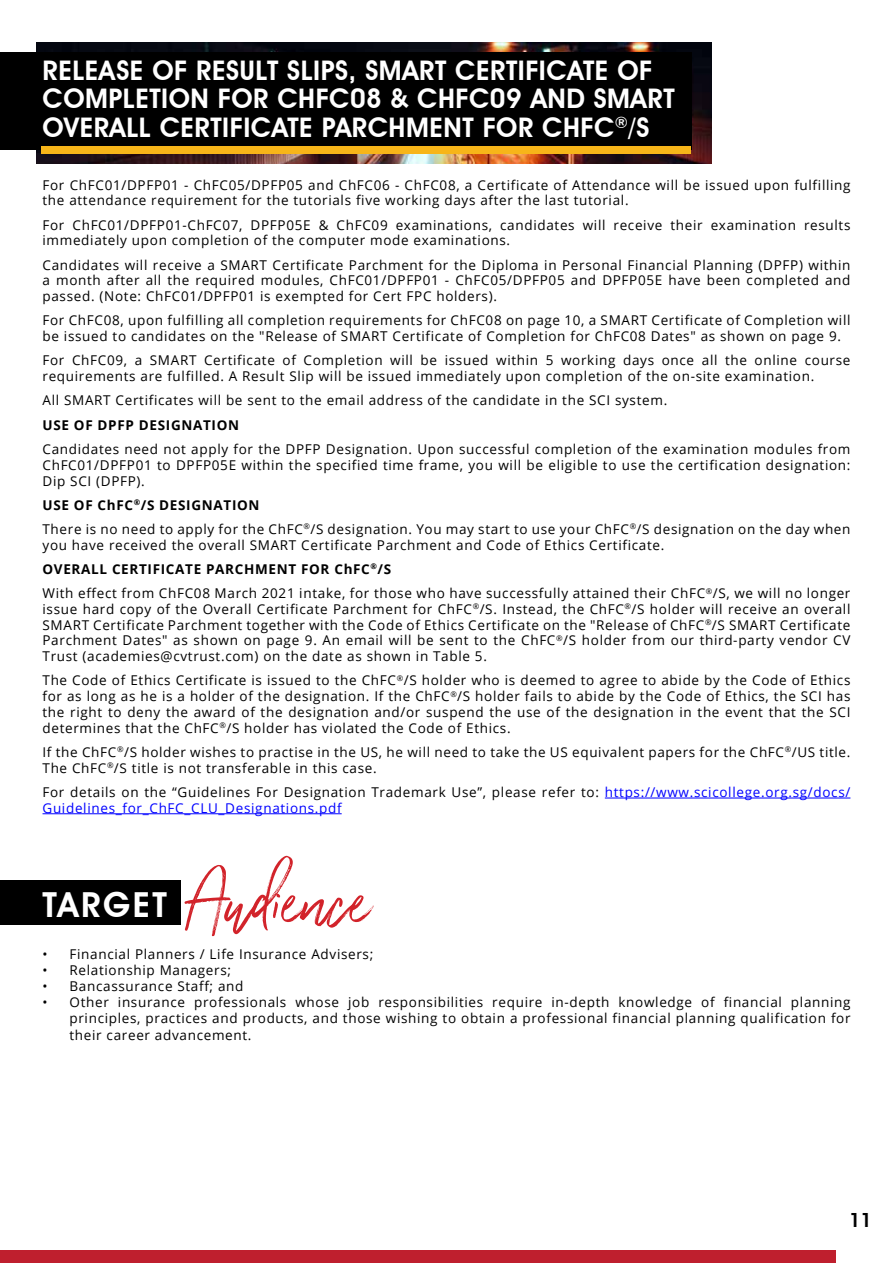
<style>
.page{position:relative;width:893px;height:1263px;background:#fff}
.page>*{position:absolute;margin:0;border:0;box-sizing:border-box;transform-origin:0 0}
.t1{font:118.5px "Wilderness Typeface";color:#d2232a}
.t2{font:600 34.5px "Avant Garde IT Cby BT";letter-spacing:.07em;color:#fff}
.t3{font:600 27px/28.5px "Avant Garde IT Cby BT";letter-spacing:.02em;color:#fff}
.t4{font:600 19.5px "Avant Garde IT Cby BT";color:#000}
.t5{font:13.5px/15.8px "Open Sans";letter-spacing:.05em;color:#000}
.t6{font:13.5px/15.8px "Open Sans";letter-spacing:.05em;color:#00f}
.t7{font:700 13.5px "Open Sans";letter-spacing:.05em;color:#000}
.s1{font-weight:700}
.s2{color:#000}
</style>
<div class="page">
<div style="left:0;top:1250px;width:835px;height:13px;background:#bf1f2e"></div>
<img style="left:37px;top:42px;width:675px;height:122px">
<div style="left:0;top:52px;width:691px;height:98px;background:#000"></div>
<div style="left:41px;top:146px;width:650px;height:8px;background:#f7b519"></div>
<div style="left:0;top:880px;width:181px;height:45px;background:#000"></div>
<hr style="left:605px;top:798px;width:245px;height:1px;background:#00f">
<hr style="left:43px;top:813px;width:299px;height:1px;background:#00f">
<h3 class="t3" style="left:43px;top:56px;width:634px">RELEASE OF RESULT SLIPS, SMART CERTIFICATE OF<br>COMPLETION FOR CHFC08 &amp; CHFC09 AND SMART<br>OVERALL CERTIFICATE PARCHMENT FOR CHFC<sup>®</sup>/S</h3>
<p class="t5" style="left:43px;top:176px;width:810px">For ChFC01/DPFP01 - ChFC05/DPFP05 and ChFC06 - ChFC08, a Certificate of Attendance will be issued upon fulfilling the attendance requirement for the tutorials five working days after the last tutorial.</p>
<p class="t5" style="left:43px;top:216px;width:809px">For ChFC01/DPFP01-ChFC07, DPFP05E &amp; ChFC09 examinations, candidates will receive their examination results immediately upon completion of the computer mode examinations.</p>
<p class="t5" style="left:43px;top:257px;width:809px;text-align:justify">Candidates will receive a SMART Certificate Parchment for the Diploma in Personal Financial Planning (DPFP) within a month after all the required modules, ChFC01/DPFP01 - ChFC05/DPFP05 and DPFP05E have been completed and passed. (Note: ChFC01/DPFP01 is exempted for Cert FPC holders).</p>
<p class="t5" style="left:43px;top:312px;width:809px">For ChFC08, upon fulfilling all completion requirements for ChFC08 on page 10, a SMART Certificate of Completion will be issued to candidates on the "Release of SMART Certificate of Completion for ChFC08 Dates" as shown on page 9.</p>
<p class="t5" style="left:43px;top:352px;width:809px">For ChFC09, a SMART Certificate of Completion will be issued within 5 working days once all the online course requirements are fulfilled. A Result Slip will be issued immediately upon completion of the on-site examination.</p>
<p class="t5" style="left:43px;top:392px;width:626px">All SMART Certificates will be sent to the email address of the candidate in the SCI system.</p>
<p class="t7" style="left:43px;top:415px;width:198px">USE OF DPFP DESIGNATION</p>
<p class="t5" style="left:43px;top:441px;width:809px;text-align:justify">Candidates need not apply for the DPFP Designation. Upon successful completion of the examination modules from ChFC01/DPFP01 to DPFP05E within the specified time frame, you will be eligible to use the certification designation:<br>Dip SCI (DPFP).</p>
<p class="t5" style="left:43px;top:492px;width:809px;line-height:24.3px"><span class="s1">USE OF ChFC</span><sup>®</sup><span class="s1">/S DESIGNATION<br></span>There is no need to apply for the ChFC<sup>®</sup>/S designation. You may start to use your ChFC<sup>®</sup>/S designation on the day when</p>
<p class="t5" style="left:43px;top:532px;width:809px;line-height:24.3px">you have received the overall SMART Certificate Parchment and Code of Ethics Certificate.<br><span class="s1">OVERALL CERTIFICATE PARCHMENT FOR ChFC</span><sup>®</sup><span class="s1">/S<br></span>With effect from ChFC08 March 2021 intake, for those who have successfully attained their ChFC<sup>®</sup>/S, we will no longer</p>
<p class="t5" style="left:43px;top:601px;width:809px;text-align:justify">issue hard copy of the Overall Certificate Parchment for ChFC<sup>®</sup>/S. Instead, the ChFC<sup>®</sup>/S holder will receive an overall SMART Certificate Parchment together with the Code of Ethics Certificate on the "Release of ChFC<sup>®</sup>/S SMART Certificate Parchment Dates" as shown on page 9. An email will be sent to the ChFC<sup>®</sup>/S holder from our third-party vendor CV Trust (academies@cvtrust.com) on the date as shown in Table 5.</p>
<p class="t5" style="left:43px;top:672px;width:809px;text-align:justify">The Code of Ethics Certificate is issued to the ChFC<sup>®</sup>/S holder who is deemed to agree to abide by the Code of Ethics for as long as he is a holder of the designation. If the ChFC<sup>®</sup>/S holder fails to abide by the Code of Ethics, the SCI has the right to deny the award of the designation and/or suspend the use of the designation in the event that the SCI determines that the ChFC<sup>®</sup>/S holder has violated the Code of Ethics.</p>
<p class="t5" style="left:43px;top:744px;width:809px">If the ChFC<sup>®</sup>/S holder wishes to practise in the US, he will need to take the US equivalent papers for the ChFC<sup>®</sup>/US title.<br>The ChFC<sup>®</sup>/S title is not transferable in this case.</p>
<p class="t6" style="left:43px;top:784px;width:809px"><span class="s2">For details on the “Guidelines For Designation Trademark Use”, please refer to:</span> https://www.scicollege.org.sg/docs/<br>Guidelines_for_ChFC_CLU_Designations.pdf</p>
<h2 class="t2" style="left:43px;top:884px;width:126px">TARGET</h2>
<h1 class="t1" style="left:188px;top:845px;width:187px">Audience</h1>
<p class="t5" style="left:43px;top:945px;width:332px">• Financial Planners / Life Insurance Advisers;</p>
<p class="t5" style="left:43px;top:962px;width:190px">• Relationship Managers;</p>
<p class="t5" style="left:43px;top:978px;width:202px">• Bancassurance Staff; and</p>
<p class="t5" style="left:70px;top:994px;width:783px;line-height:16.2px;text-align:justify;text-indent:-27px">• Other insurance professionals whose job responsibilities require in-depth knowledge of financial planning principles, practices and products, and those wishing to obtain a professional financial planning qualification for their career advancement.</p>
<h3 class="t4" style="left:849px;top:1208px;width:24px">11</h3>
</div>
